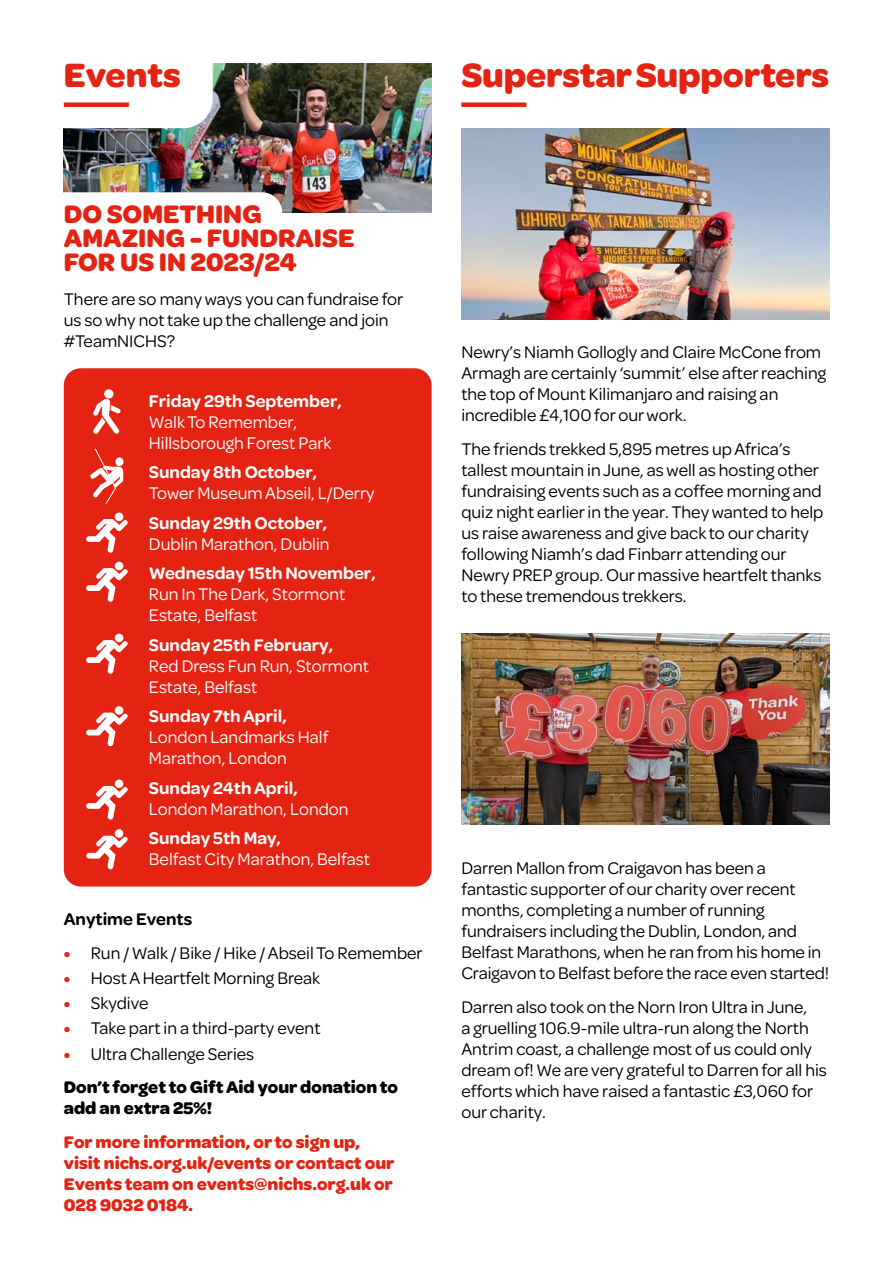
<style>
.page{position:relative;width:893px;height:1263px;background:#fff}
.page>*{position:absolute;margin:0;border:0;box-sizing:border-box;transform-origin:0 0}
.t1{font:700 36px "Omnes";letter-spacing:-.005em;color:#e42313}
.t2{font:700 27px/24px "Omnes";color:#e42313}
.t3{font:18px/21px "Omnes";color:#000}
.t4{font:18px/21px "Omnes";color:#fff}
.t5{font:600 18px "Omnes";color:#fff}
.t6{font:700 18px/21px "Omnes";color:#e42313}
.t7{font:700 18px/33.8px "Omnes";color:#000}
.t8{font:600 18px "Omnes";color:#000}
.s1{font-weight:700;color:#e42313}
.s2{color:#e42313}
.s3{font-weight:400}
</style>
<div class="page">
<img style="left:64px;top:64px;width:368px;height:149px">
<div style="left:64px;top:368px;width:368px;height:518px;background:#e42313;border-radius:17px"></div>
<img style="left:461px;top:634px;width:368px;height:191px">
<svg style="left:63px;top:63px;width:150px;height:65px"></svg>
<div style="left:64px;top:102px;width:65px;height:5px;background:#e42313"></div>
<img style="left:461px;top:128px;width:368px;height:192px">
<div style="left:461px;top:102px;width:65px;height:5px;background:#e42313"></div>
<svg style="left:63px;top:192px;width:219px;height:21px"></svg>
<svg style="left:86px;top:786px;width:42px;height:33px"></svg>
<div style="left:115px;top:779px;width:8px;height:9px;background:#fff;border-radius:50%"></div>
<svg style="left:86px;top:836px;width:42px;height:33px"></svg>
<div style="left:115px;top:829px;width:8px;height:9px;background:#fff;border-radius:50%"></div>
<svg style="left:86px;top:712px;width:42px;height:34px"></svg>
<div style="left:115px;top:706px;width:8px;height:9px;background:#fff;border-radius:50%"></div>
<svg style="left:86px;top:640px;width:42px;height:34px"></svg>
<div style="left:115px;top:634px;width:8px;height:8px;background:#fff;border-radius:50%"></div>
<svg style="left:86px;top:568px;width:42px;height:34px"></svg>
<div style="left:115px;top:562px;width:8px;height:8px;background:#fff;border-radius:50%"></div>
<svg style="left:86px;top:519px;width:42px;height:34px"></svg>
<div style="left:115px;top:513px;width:8px;height:8px;background:#fff;border-radius:50%"></div>
<svg style="left:93px;top:389px;width:28px;height:45px"></svg>
<svg style="left:90px;top:449px;width:34px;height:55px"></svg>
<h1 class="t1" style="left:64px;top:50px;width:118px">Events</h1>
<h1 class="t1" style="left:461px;top:50px;width:369px">Superstar Supporters</h1>
<h2 class="t2" style="left:64px;top:201px;width:292px">DO SOMETHING<br>AMAZING - FUNDRAISE<br>FOR US IN 2023/24</h2>
<p class="t3" style="left:64px;top:287px;width:341px">There are so many ways you can fundraise for us so why not take up the challenge and join #TeamNICHS?</p>
<p class="t5" style="left:149px;top:388px;width:194px">Friday 29th September,</p>
<p class="t4" style="left:149px;top:410px;width:184px">Walk To Remember,<br>Hillsborough Forest Park</p>
<p class="t5" style="left:149px;top:460px;width:170px">Sunday 8th October,</p>
<p class="t4" style="left:149px;top:482px;width:227px">Tower Museum Abseil, L/Derry</p>
<p class="t5" style="left:149px;top:510px;width:180px">Sunday 29th October,</p>
<p class="t4" style="left:149px;top:532px;width:182px">Dublin Marathon, Dublin</p>
<p class="t5" style="left:149px;top:561px;width:228px">Wednesday 15th November,</p>
<p class="t4" style="left:149px;top:583px;width:198px">Run In The Dark, Stormont<br>Estate, Belfast</p>
<p class="t5" style="left:149px;top:632px;width:186px">Sunday 25th February,</p>
<p class="t4" style="left:149px;top:654px;width:222px">Red Dress Fun Run, Stormont<br>Estate, Belfast</p>
<p class="t5" style="left:149px;top:704px;width:139px">Sunday 7th April,</p>
<p class="t4" style="left:149px;top:726px;width:181px">London Landmarks Half<br>Marathon, London</p>
<p class="t5" style="left:149px;top:775px;width:150px">Sunday 24th April,</p>
<p class="t4" style="left:149px;top:797px;width:201px">London Marathon, London</p>
<p class="t5" style="left:149px;top:826px;width:134px">Sunday 5th May,</p>
<p class="t4" style="left:149px;top:848px;width:223px">Belfast City Marathon, Belfast</p>
<p class="t8" style="left:64px;top:906px;width:130px">Anytime Events</p>
<p class="t3" style="left:64px;top:941px;width:360px"><span class="s1">•</span> Run / Walk / Bike / Hike / Abseil To Remember</p>
<p class="t3" style="left:64px;top:966px;width:258px"><span class="s1">•</span> Host A Heartfelt Morning Break</p>
<p class="t3" style="left:64px;top:992px;width:86px"><span class="s1">•</span> Skydive</p>
<p class="t3" style="left:64px;top:1017px;width:258px"><span class="s1">•</span> Take part in a third-party event</p>
<p class="t7" style="left:64px;top:1036px;width:336px"><span class="s2">•</span> <span class="s3">Ultra Challenge Series<br></span>Don’t forget to Gift Aid your donation to</p>
<p class="t7" style="left:64px;top:1090px;width:150px">add an extra 25%!</p>
<p class="t6" style="left:64px;top:1130px;width:332px">For more information, or to sign up, visit nichs.org.uk/events or contact our<br>Events team on events@nichs.org.uk or<br>028 9032 0184.</p>
<p class="t3" style="left:461px;top:340px;width:366px">Newry’s Niamh Gollogly and Claire McCone from Armagh are certainly ‘summit’ else after reaching the top of Mount Kilimanjaro and raising an incredible £4,100 for our work.</p>
<p class="t3" style="left:461px;top:437px;width:363px">The friends trekked 5,895 metres up Africa’s tallest mountain in June, as well as hosting other fundraising events such as a coffee morning and quiz night earlier in the year. They wanted to help us raise awareness and give back to our charity following Niamh’s dad Finbarr attending our Newry PREP group. Our massive heartfelt thanks to these tremendous trekkers.</p>
<p class="t3" style="left:461px;top:856px;width:369px">Darren Mallon from Craigavon has been a fantastic supporter of our charity over recent months, completing a number of running fundraisers including the Dublin, London, and Belfast Marathons, when he ran from his home in Craigavon to Belfast before the race even started!</p>
<p class="t3" style="left:461px;top:995px;width:367px">Darren also took on the Norn Iron Ultra in June,<br>a gruelling 106.9-mile ultra-run along the North Antrim coast, a challenge most of us could only dream of! We are very grateful to Darren for all his efforts which have raised a fantastic £3,060 for our charity.</p>
</div>
